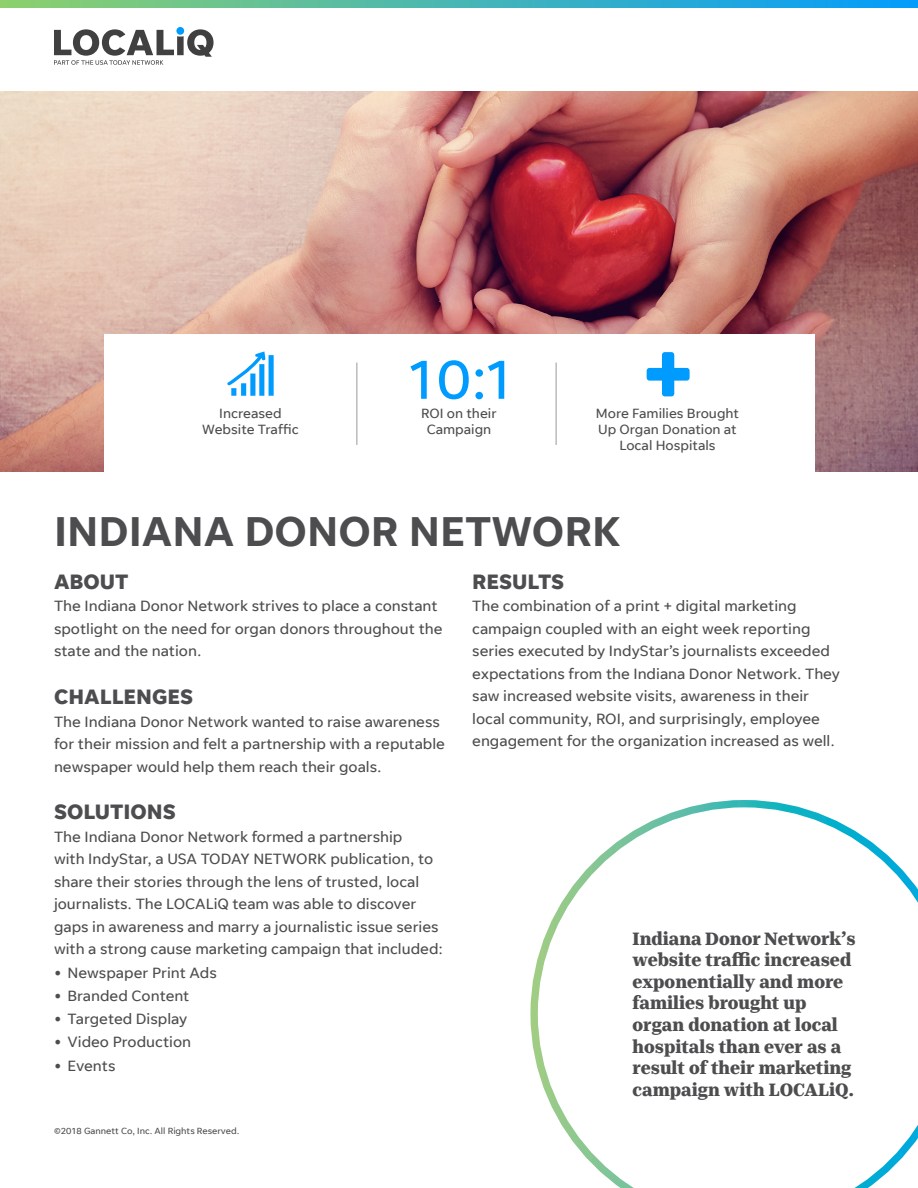
<style>
.page{position:relative;width:918px;height:1188px;background:#fff}
.page>*{position:absolute;margin:0;border:0;box-sizing:border-box;transform-origin:0 0}
.Page_1__Stats{font:57px "Unify Sans";color:#009bff}
.Page_1__Company_Name{font:600 42px "Unify Sans";color:#4d4d4f}
.Section_Heading{font:700 21px "Unify Sans";color:#4d4d4f}
.t1{font:700 18px/21.6px "Unify Serif Text";color:#4d4d4f}
.Section_Copy{font:15px/22.5px "Unify Sans";color:#4d4d4f}
.Page_1__Stat_Copy{font:13.5px/16.2px "Unify Sans";color:#4d4d4f;text-align:center}
.t2{font:9px "Unify Sans";color:#4d4d4f}
</style>
<div class="page">
<img style="left:0;top:91px;width:918px;height:381px">
<div style="left:104px;top:334px;width:710px;height:139px;background:#fff"></div>
<hr style="left:357px;top:363px;width:1px;height:82px;background:#999">
<hr style="left:556px;top:363px;width:1px;height:82px;background:#999">
<svg style="left:54px;top:27px;width:160px;height:38px"></svg>
<svg style="left:0;top:0;width:918px;height:8px"></svg>
<svg style="left:530px;top:800px;width:388px;height:388px"></svg>
<svg style="left:227px;top:351px;width:47px;height:45px"></svg>
<svg style="left:647px;top:352px;width:43px;height:44px"></svg>
<p class="Page_1__Stats" style="left:403px;top:348px;width:113px">10:1</p>
<p class="Page_1__Stat_Copy" style="left:202px;top:406px;width:98px">Increased<br>Website Traffic</p>
<p class="Page_1__Stat_Copy" style="left:421px;top:406px;width:77px">ROI on their</p>
<p class="Page_1__Stat_Copy" style="left:427px;top:422px;width:66px">Campaign</p>
<p class="Page_1__Stat_Copy" style="left:596px;top:406px;width:145px">More Families Brought<br>Up Organ Donation at<br>Local Hospitals</p>
<p class="Page_1__Company_Name" style="left:54px;top:509px;width:568px">INDIANA DONOR NETWORK</p>
<p class="Section_Heading" style="left:54px;top:570px;width:76px">ABOUT</p>
<p class="Section_Copy" style="left:54px;top:595px;width:390px">The Indiana Donor Network strives to place a constant spotlight on the need for organ donors throughout the state and the nation.</p>
<p class="Section_Heading" style="left:54px;top:685px;width:141px">CHALLENGES</p>
<p class="Section_Copy" style="left:54px;top:710px;width:392px">The Indiana Donor Network wanted to raise awareness for their mission and felt a partnership with a reputable newspaper would help them reach their goals.</p>
<p class="Section_Heading" style="left:54px;top:800px;width:123px">SOLUTIONS</p>
<p class="Section_Copy" style="left:54px;top:826px;width:391px">The Indiana Donor Network formed a partnership<br>with IndyStar, a USA TODAY NETWORK publication, to share their stories through the lens of trusted, local journalists. The LOCALiQ team was able to discover gaps in awareness and marry a journalistic issue series with a strong cause marketing campaign that included:</p>
<p class="Section_Copy" style="left:54px;top:961px;width:164px">• Newspaper Print Ads</p>
<p class="Section_Copy" style="left:54px;top:985px;width:137px">• Branded Content</p>
<p class="Section_Copy" style="left:54px;top:1008px;width:135px">• Targeted Display</p>
<p class="Section_Copy" style="left:54px;top:1031px;width:139px">• Video Production</p>
<p class="Section_Copy" style="left:54px;top:1054px;width:63px">• Events</p>
<p class="Section_Heading" style="left:472px;top:570px;width:93px">RESULTS</p>
<p class="Section_Copy" style="left:472px;top:595px;width:369px">The combination of a print + digital marketing campaign coupled with an eight week reporting series executed by IndyStar’s journalists exceeded expectations from the Indiana Donor Network. They saw increased website visits, awareness in their local community, ROI, and surprisingly, employee engagement for the organization increased as well.</p>
<p class="t1" style="left:633px;top:928px;width:225px">Indiana Donor Network’s website traffic increased exponentially and more families brought up organ donation at local hospitals than ever as a result of their marketing campaign with LOCALiQ.</p>
<p class="t2" style="left:54px;top:1126px;width:187px">©2018 Gannett Co, Inc. All Rights Reserved.</p>
</div>
